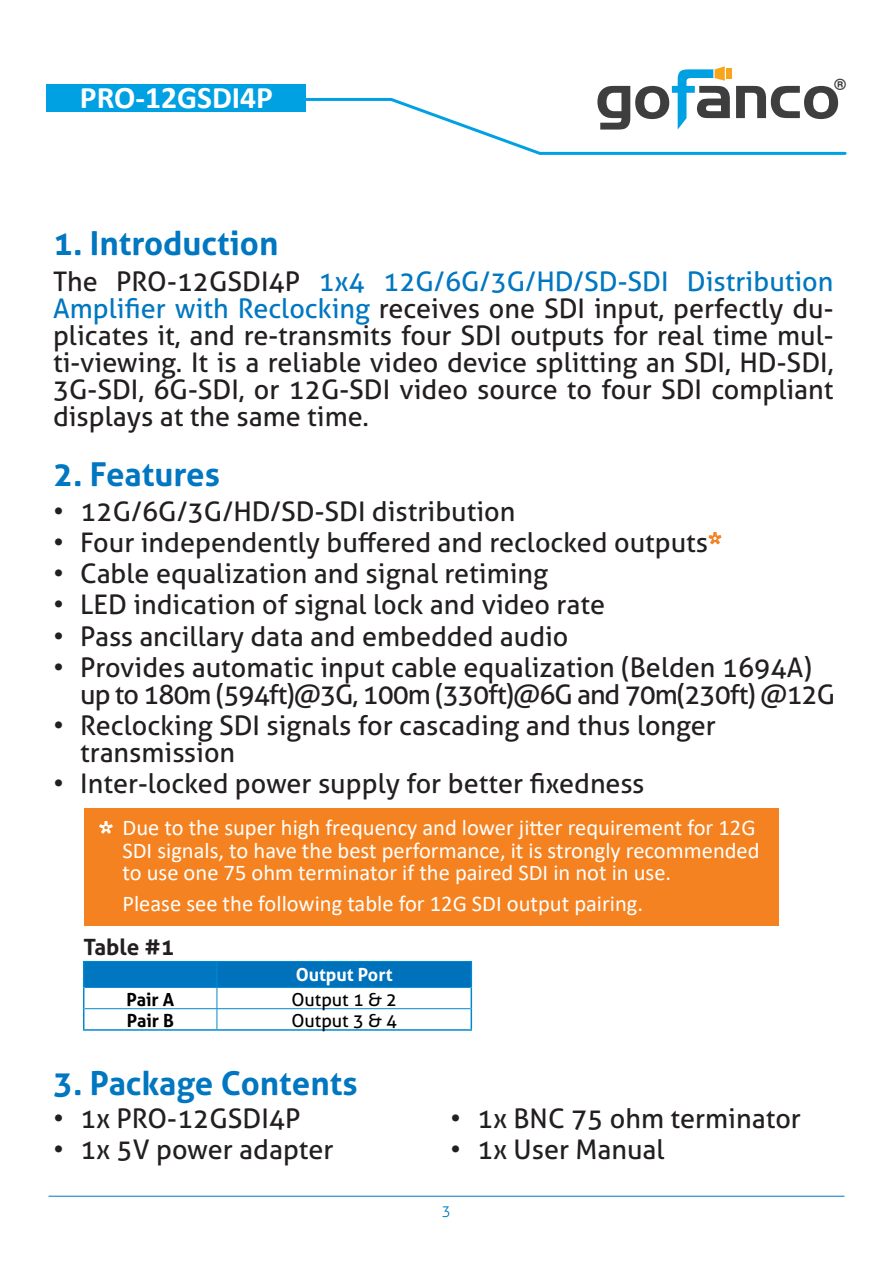
<style>
.page{position:relative;width:893px;height:1263px;background:#fff}
.page>*{position:absolute;margin:0;border:0;box-sizing:border-box;transform-origin:0 0}
.t1{font:700 33px "Aller";color:#0077c0}
.t2{font:700 31.5px "Calibri";color:#fff}
.t3{font:30px "Aller";color:#fff}
.t4{font:27px/27px "Aller";color:#231f20}
.t5{font:22.5px/22.5px "Calibri";color:#fff}
.t6{font:700 22.5px "Aller";color:#231f20}
.t7{font:18px "Aller";color:#000}
.t8{font:700 18px "Aller";color:#fff}
.t9{font:700 18px "Aller";color:#000}
.t10{font:700 15.45px "Century Gothic";color:#3e3e3f}
.t11{font:300 15px "Aller";color:#0077c0}
.s1{color:#0077c0}
.s2{font-weight:700;color:#f58220}
</style>
<div class="page">
<hr style="left:48px;top:1196px;width:796px;height:1px;background:#0077c0">
<svg style="left:306px;top:66px;width:541px;height:89px"></svg>
<div style="left:47px;top:84px;width:259px;height:28px;background:#00a1e3"></div>
<svg style="left:709px;top:532px;width:12px;height:12px"></svg>
<div style="left:84px;top:808px;width:694px;height:118px;background:#f58220"></div>
<svg style="left:99px;top:821px;width:14px;height:13px"></svg>
<div style="left:217px;top:961px;width:254px;height:26px;background:#0072bc"></div>
<hr style="left:217px;top:987px;width:254px;height:1px;background:#0089cf">
<hr style="left:217px;top:1008px;width:254px;height:1px;background:#0089cf">
<hr style="left:83px;top:961px;width:134px;height:1px;background:#0089cf">
<hr style="left:217px;top:961px;width:255px;height:1px;background:#0089cf">
<svg style="left:83px;top:962px;width:135px;height:67px"></svg>
<svg style="left:471px;top:962px;width:1px;height:67px"></svg>
<hr style="left:83px;top:1029px;width:134px;height:2px;background:#0089cf">
<hr style="left:217px;top:1029px;width:255px;height:2px;background:#0089cf">
<p class="t2" style="left:80px;top:75px;width:195px">PRO-12GSDI4P</p>
<p class="t1" style="left:53px;top:223px;width:227px">1. Introduction</p>
<p class="t10" style="left:834px;top:73px;width:13px">®</p>
<p class="t4" style="left:53px;top:268px;width:782px;text-align:justify">The PRO-12GSDI4P <span class="s1">1x4 12G/6G/3G/HD/SD-SDI Distribution Amplifier with Reclocking</span> receives one SDI input, perfectly du&shy;plicates it, and re-transmits four SDI outputs for real time mul&shy;ti-viewing. It is a reliable video device splitting an SDI, HD-SDI, 3G-SDI, 6G-SDI, or 12G-SDI video source to four SDI compliant displays at the same time.</p>
<p class="t1" style="left:53px;top:454px;width:168px">2. Features</p>
<p class="t4" style="left:53px;top:497px;width:464px">• 12G/6G/3G/HD/SD-SDI distribution</p>
<p class="t4" style="left:53px;top:529px;width:669px">• Four independently buffered and reclocked outputs<span class="s2">*</span></p>
<p class="t4" style="left:53px;top:560px;width:496px">• Cable equalization and signal retiming</p>
<p class="t4" style="left:53px;top:591px;width:553px">• LED indication of signal lock and video rate</p>
<p class="t4" style="left:53px;top:622px;width:517px">• Pass ancillary data and embedded audio</p>
<p class="t4" style="left:80px;top:654px;width:756px;text-indent:-27px">• Provides automatic input cable equalization (Belden 1694A) up to 180m (594ft)@3G, 100m (330ft)@6G and 70m(230ft) @12G</p>
<p class="t4" style="left:80px;top:712px;width:637px;text-indent:-27px">• Reclocking SDI signals for cascading and thus longer transmission</p>
<p class="t4" style="left:53px;top:770px;width:593px">• Inter-locked power supply for better fixedness</p>
<p class="t3" style="left:99px;top:814px;width:16px">*</p>
<p class="t5" style="left:122px;top:816px;width:639px">Due to the super high frequency and lower jitter requirement for 12G<br>SDI signals, to have the best performance, it is strongly recommended to use one 75 ohm terminator if the paired SDI in not in use.</p>
<p class="t5" style="left:122px;top:892px;width:522px">Please see the following table for 12G SDI output pairing.</p>
<p class="t6" style="left:83px;top:933px;width:93px">Table #1</p>
<p class="t8" style="left:296px;top:964px;width:98px">Output Port</p>
<p class="t9" style="left:126px;top:988px;width:49px">Pair A</p>
<p class="t7" style="left:291px;top:988px;width:107px">Output 1 &amp; 2</p>
<p class="t9" style="left:127px;top:1009px;width:49px">Pair B</p>
<p class="t7" style="left:291px;top:1010px;width:107px">Output 3 &amp; 4</p>
<p class="t1" style="left:53px;top:1063px;width:306px">3. Package Contents</p>
<p class="t4" style="left:53px;top:1105px;width:249px">• 1x PRO-12GSDI4P</p>
<p class="t4" style="left:53px;top:1136px;width:282px">• 1x 5V power adapter</p>
<p class="t4" style="left:450px;top:1105px;width:352px">• 1x BNC 75 ohm terminator</p>
<p class="t4" style="left:450px;top:1136px;width:216px">• 1x User Manual</p>
<p class="t11" style="left:442px;top:1202px;width:10px">3</p>
</div>
